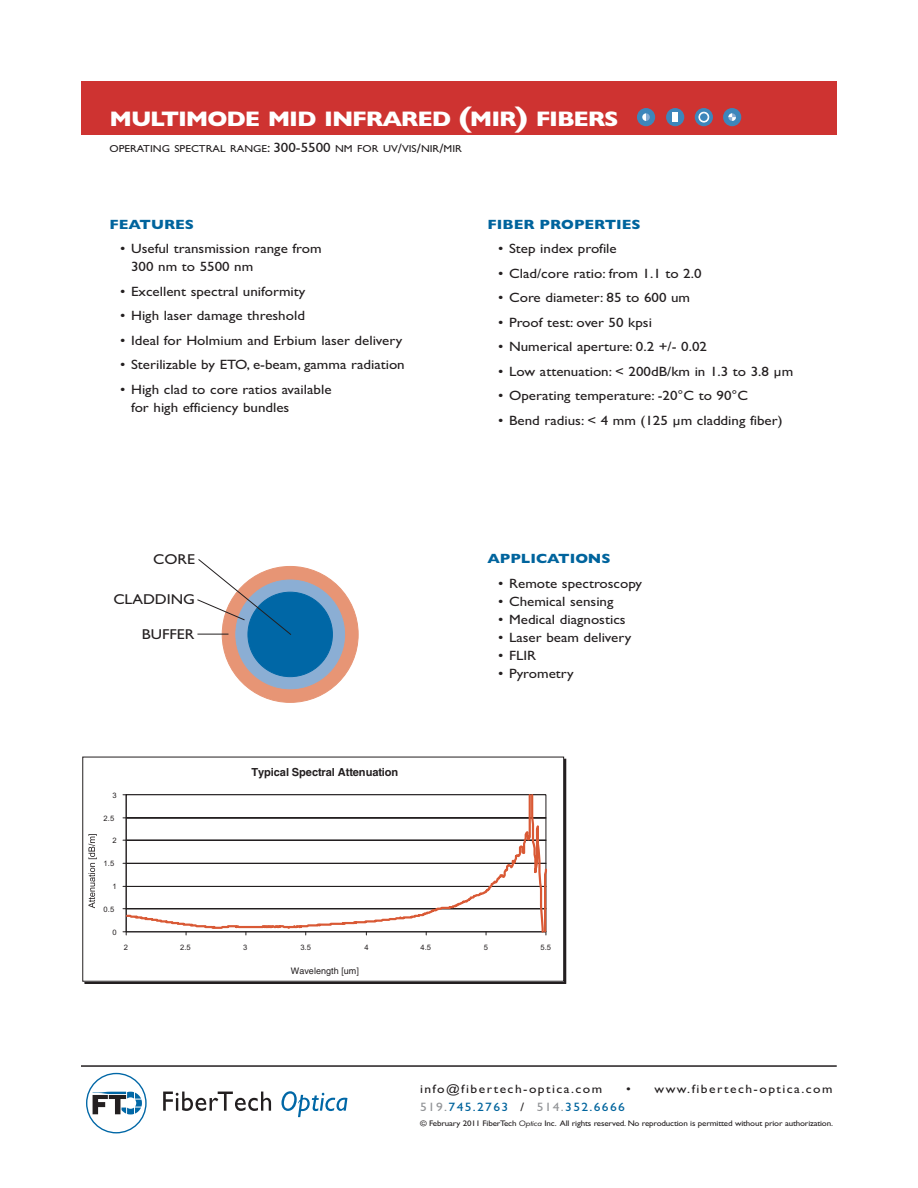
<style>
.page{position:relative;width:918px;height:1188px;background:#fff}
.page>*{position:absolute;margin:0;border:0;box-sizing:border-box;transform-origin:0 0}
.t1{font:700 21.3px "Gill Sans";letter-spacing:-.045em;color:#fff;scale:1.11 1}
.t2{font:14.25px "Gill Sans";color:#231f20;scale:1.11 1}
.t3{font:13.5px/18px "Gill Sans";color:#231f20;scale:1.11 1}
.t4{font:700 13.5px "Gill Sans";color:#00649d;scale:1.11 1}
.t5{font:12.15px "Gill Sans";letter-spacing:.11em;color:#231f20;scale:1.11 1}
.t6{font:12.15px "Gill Sans";letter-spacing:.1em;color:#00649d;scale:1.11 1}
.t7{font:700 11.1px "Helvetica";letter-spacing:-.01em;color:#231f20}
.t8{font:10.2px "Gill Sans";color:#231f20;scale:1.11 1}
.t9{font:9px "Helvetica";letter-spacing:.005em;color:#231f20}
.t10{font:8.1px "Gill Sans";letter-spacing:-.02em;color:#231f20;scale:1.11 1}
.t11{font:7.5px "Arial";color:#231f20}
.s1{font-size:28.35px}
.s2{font-size:13.5px}
.s3{color:#939598}
.s4{color:#231f20}
.s5{font-family:"Futura T";font-style:italic}
</style>
<div class="page">
<div style="left:81px;top:81px;width:756px;height:54px;background:#ce3331"></div>
<svg style="left:88px;top:834px;width:9px;height:74px"></svg>
<svg style="left:125px;top:794px;width:405px;height:139px"></svg>
<svg style="left:530px;top:794px;width:17px;height:141px"></svg>
<div style="left:723px;top:108px;width:18px;height:18px;background:#3d86bb;border-radius:50%"></div>
<svg style="left:728px;top:113px;width:8px;height:8px"></svg>
<div style="left:637px;top:108px;width:18px;height:18px;background:#3d86bb;border-radius:50%"></div>
<svg style="left:642px;top:113px;width:8px;height:8px"></svg>
<svg style="left:695px;top:108px;width:18px;height:18px"></svg>
<svg style="left:699px;top:112px;width:10px;height:10px"></svg>
<div style="left:700px;top:113px;width:8px;height:8px;background:#3d86bb;border-radius:50%"></div>
<div style="left:666px;top:108px;width:18px;height:18px;background:#3d86bb;border-radius:50%"></div>
<div style="left:673px;top:113px;width:5px;height:9px;background:#fff"></div>
<svg style="left:197px;top:559px;width:161px;height:144px"></svg>
<svg style="left:86px;top:1073px;width:61px;height:60px"></svg>
<svg style="left:93px;top:1092px;width:49px;height:22px"></svg>
<svg style="left:163px;top:1092px;width:108px;height:19px"></svg>
<svg style="left:281px;top:1091px;width:66px;height:26px"></svg>
<hr style="left:81px;top:1065px;width:756px;height:2px;background:#231f20">
<h1 class="t1" style="left:110px;top:112px;width:460px">MULTIMODE MID INFRARED <span class="s1">(</span>MIR<span class="s1">)</span> FIBERS</h1>
<p class="t8" style="left:110px;top:145px;width:319px">OPERATING SPECTRAL RANGE<span class="s2">: 300-5500</span> NM FOR UV<span class="s2">/</span>VIS<span class="s2">/</span>NIR<span class="s2">/</span>MIR</p>
<p class="t4" style="left:110px;top:219px;width:78px">FEATURES</p>
<p class="t3" style="left:131px;top:241px;width:173px;text-indent:-11px">• Useful transmission range from<br>300 nm to 5500 nm</p>
<p class="t3" style="left:120px;top:284px;width:168px">• Excellent spectral uniformity</p>
<p class="t3" style="left:120px;top:308px;width:168px">• High laser damage threshold</p>
<p class="t3" style="left:120px;top:333px;width:256px">• Ideal for Holmium and Erbium laser delivery</p>
<p class="t3" style="left:120px;top:357px;width:258px">• Sterilizable by ETO, e-beam, gamma radiation</p>
<p class="t3" style="left:131px;top:382px;width:182px;text-indent:-11px">• High clad to core ratios available for high efficiency bundles</p>
<p class="t2" style="left:153px;top:554px;width:39px">CORE</p>
<p class="t2" style="left:113px;top:594px;width:75px">CLADDING</p>
<p class="t2" style="left:142px;top:629px;width:49px">BUFFER</p>
<p class="t11" style="left:112px;top:792px;width:6px">3</p>
<p class="t11" style="left:104px;top:815px;width:12px">2.5</p>
<p class="t11" style="left:112px;top:838px;width:6px">2</p>
<p class="t11" style="left:104px;top:861px;width:12px">1.5</p>
<p class="t11" style="left:112px;top:884px;width:6px">1</p>
<p class="t11" style="left:104px;top:906px;width:12px">0.5</p>
<p class="t11" style="left:112px;top:929px;width:6px">0</p>
<p class="t7" style="left:252px;top:768px;width:148px">Typical Spectral Attenuation</p>
<p class="t4" style="left:488px;top:219px;width:140px">FIBER PROPERTIES</p>
<p class="t3" style="left:498px;top:241px;width:108px">• Step index profile</p>
<p class="t3" style="left:498px;top:266px;width:185px">• Clad/core ratio: from 1.1 to 2.0</p>
<p class="t3" style="left:498px;top:290px;width:174px">• Core diameter: 85 to 600 um</p>
<p class="t3" style="left:498px;top:315px;width:140px">• Proof test: over 50 kpsi</p>
<p class="t3" style="left:498px;top:339px;width:190px">• Numerical aperture: 0.2 +/- 0.02</p>
<p class="t3" style="left:498px;top:364px;width:267px">• Low attenuation: &lt; 200dB/km in 1.3 to 3.8 μm</p>
<p class="t3" style="left:498px;top:388px;width:227px">• Operating temperature: -20°C to 90°C</p>
<p class="t3" style="left:498px;top:412px;width:258px">• Bend radius: &lt; 4 mm (125 μm cladding fiber)</p>
<p class="t4" style="left:488px;top:554px;width:113px">APPLICATIONS</p>
<p class="t3" style="left:498px;top:576px;width:131px">• Remote spectroscopy</p>
<p class="t3" style="left:498px;top:594px;width:105px">• Chemical sensing</p>
<p class="t3" style="left:498px;top:612px;width:116px">• Medical diagnostics</p>
<p class="t3" style="left:498px;top:630px;width:121px">• Laser beam delivery</p>
<p class="t3" style="left:498px;top:648px;width:36px">• FLIR</p>
<p class="t3" style="left:498px;top:666px;width:70px">• Pyrometry</p>
<p class="t11" style="left:124px;top:944px;width:6px">2</p>
<p class="t11" style="left:180px;top:944px;width:12px">2.5</p>
<p class="t11" style="left:243px;top:944px;width:6px">3</p>
<p class="t11" style="left:300px;top:944px;width:12px">3.5</p>
<p class="t11" style="left:364px;top:944px;width:6px">4</p>
<p class="t11" style="left:421px;top:944px;width:12px">4.5</p>
<p class="t11" style="left:484px;top:944px;width:6px">5</p>
<p class="t11" style="left:540px;top:944px;width:12px">5.5</p>
<p class="t9" style="left:291px;top:967px;width:70px">Wavelength [um]</p>
<p class="t5" style="left:420px;top:1085px;width:166px">info@fibertech-optica.com</p>
<p class="t5" style="left:626px;top:1085px;width:188px">• www.fibertech-optica.com</p>
<p class="t6" style="left:420px;top:1103px;width:186px"><span class="s3">519.</span>745.2763 <span class="s4">/</span> <span class="s3">514.</span>352.6666</p>
<p class="t10" style="left:420px;top:1121px;width:374px">© February 2011 FiberTech <span class="s5">Optica</span> Inc. All rights reserved. No reproduction is permitted without prior authorization.</p>
</div>
